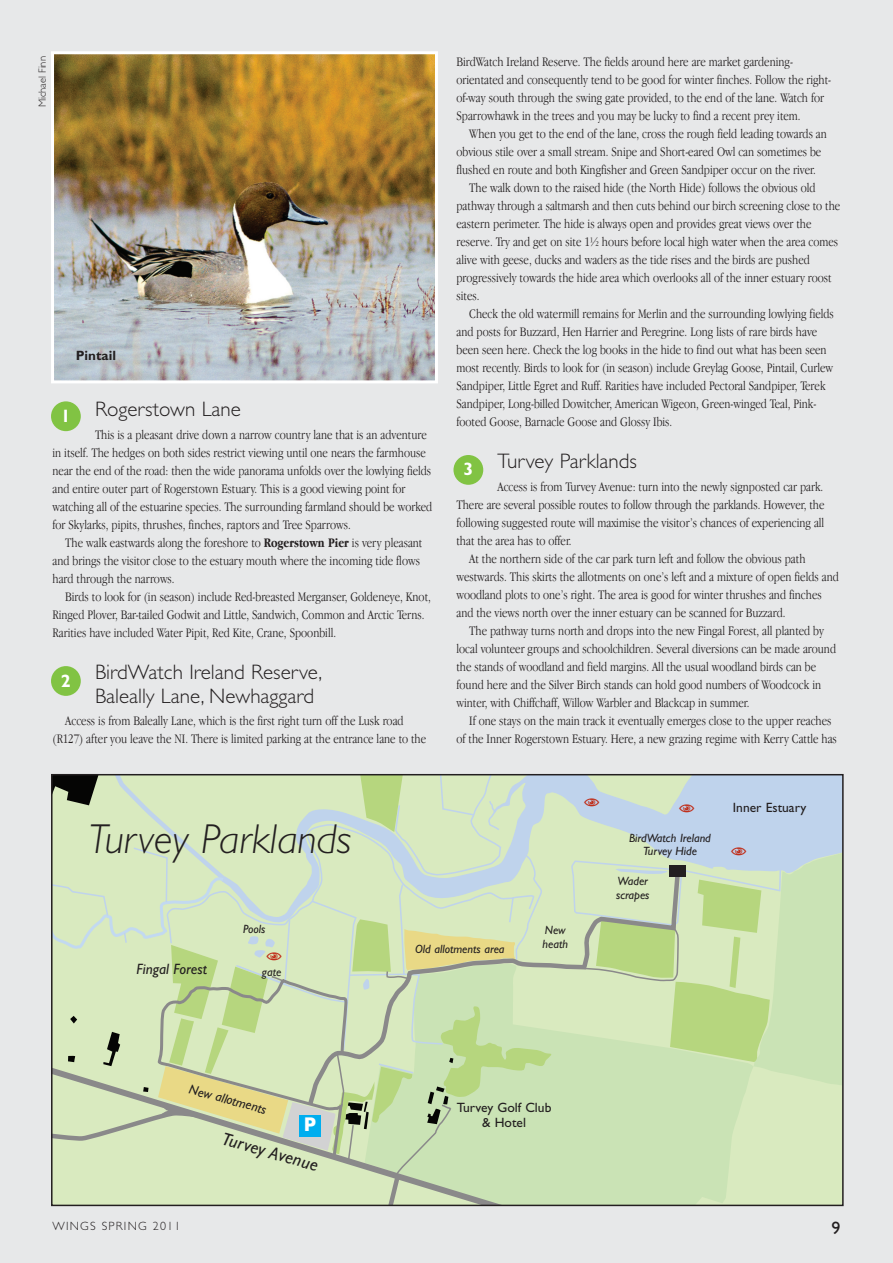
<style>
.page{position:relative;width:893px;height:1263px;background:#e7e8e9}
.page>*{position:absolute;margin:0;border:0;box-sizing:border-box;transform-origin:0 0}
.t1{font:italic 300 42px "Gill Sans";color:#231f20}
.t2{font:300 21px/24px "Gill Sans";color:#231f20}
.t3{font:italic 18px "Gill Sans";color:#231f20}
.t4{font:700 18px "Gill Sans";color:#fff}
.t5{font:18px "Gill Sans";color:#231f20}
.t6{font:700 18px "Futura";color:#fff}
.t7{font:italic 15px "Gill Sans";color:#231f20}
.t8{font:300 condensed 13.5px/18px "Garamond IT Cby BT";color:#231f20}
.t9{font:13.5px/15px "Gill Sans";color:#231f20;text-align:center}
.t10{font:italic 13.5px "Gill Sans";color:#231f20}
.t11{font:700 13.5px "Gill Sans";color:#231f20}
.t12{font:italic 12px/13.5px "Gill Sans";color:#231f20}
.t13{font:300 12px "Gill Sans";letter-spacing:.1em;color:#231f20}
.t14{font:300 10.5px "Gill Sans";color:#231f20}
.s1{font-weight:700}
</style>
<div class="page">
<img style="left:55px;top:55px;width:379px;height:324px">
<div style="left:51px;top:51px;width:387px;height:332px;border:3px solid #fff"></div>
<div style="left:51px;top:401px;width:30px;height:30px;background:#81c343;border-radius:50%"></div>
<div style="left:51px;top:666px;width:30px;height:30px;background:#81c343;border-radius:50%"></div>
<div style="left:453px;top:455px;width:30px;height:30px;background:#81c343;border-radius:50%"></div>
<div style="left:753px;top:1088px;width:88px;height:115px;background:#d9eabf"></div>
<svg style="left:580px;top:1088px;width:173px;height:115px;fill:#cae3b5"></svg>
<svg style="left:554px;top:777px;width:287px;height:95px;fill:#bfd3ec"></svg>
<div style="left:554px;top:1110px;width:26px;height:93px;background:#cae3b5"></div>
<svg style="left:554px;top:872px;width:128px;height:238px"></svg>
<svg style="left:570px;top:847px;width:273px;height:241px"></svg>
<svg style="left:584px;top:798px;width:15px;height:9px"></svg>
<svg style="left:679px;top:804px;width:15px;height:8px"></svg>
<svg style="left:52px;top:775px;width:502px;height:430px"></svg>
<p class="t14" style="left:38px;top:107px;width:53px;rotate:-90deg">Michael Finn</p>
<p class="t11" style="left:76px;top:350px;width:42px">Pintail</p>
<h2 class="t2" style="left:95px;top:399px;width:147px">Rogerstown Lane</h2>
<p class="t8" style="left:53px;top:426px;width:381px;text-indent:43px">This is a pleasant drive down a narrow country lane that is an adventure in itself. The hedges on both sides restrict viewing until one nears the farmhouse near the end of the road: then the wide panorama unfolds over the lowlying fields and entire outer part of Rogerstown Estuary. This is a good viewing point for watching all of the estuarine species. The surrounding farmland should be worked for Skylarks, pipits, thrushes, finches, raptors and Tree Sparrows.</p>
<p class="t8" style="left:53px;top:534px;width:371px;text-indent:13px">The walk eastwards along the foreshore to <span class="s1">Rogerstown Pier</span> is very pleasant and brings the visitor close to the estuary mouth where the incoming tide flows hard through the narrows.</p>
<p class="t8" style="left:53px;top:588px;width:380px;text-indent:13px">Birds to look for (in season) include Red-breasted Merganser, Goldeneye, Knot,<br>Ringed Plover, Bar-tailed Godwit and Little, Sandwich, Common and Arctic Terns.<br>Rarities have included Water Pipit, Red Kite, Crane, Spoonbill.</p>
<h2 class="t2" style="left:95px;top:662px;width:229px">BirdWatch Ireland Reserve,<br>Baleally Lane, Newhaggard</h2>
<p class="t8" style="left:53px;top:713px;width:375px;text-indent:13px">Access is from Baleally Lane, which is the first right turn off the Lusk road (R127) after you leave the NI. There is limited parking at the entrance lane to the</p>
<h3 class="t4" style="left:61px;top:409px;width:11px">1</h3>
<h3 class="t4" style="left:61px;top:674px;width:11px">2</h3>
<h1 class="t1" style="left:88px;top:823px;width:264px">Turvey Parklands</h1>
<p class="t8" style="left:456px;top:54px;width:376px">BirdWatch Ireland Reserve. The fields around here are market gardening&shy;orientated and consequently tend to be good for winter finches. Follow the right&shy;of-way south through the swing gate provided, to the end of the lane. Watch for Sparrowhawk in the trees and you may be lucky to find a recent prey item.</p>
<p class="t8" style="left:469px;top:126px;width:359px">When you get to the end of the lane, cross the rough field leading towards an</p>
<p class="t8" style="left:456px;top:144px;width:366px">obvious stile over a small stream. Snipe and Short-eared Owl can sometimes be</p>
<p class="t8" style="left:456px;top:162px;width:361px">flushed en route and both Kingfisher and Green Sandpiper occur on the river.</p>
<p class="t8" style="left:469px;top:180px;width:348px">The walk down to the raised hide (the North Hide) follows the obvious old</p>
<p class="t8" style="left:456px;top:198px;width:385px">pathway through a saltmarsh and then cuts behind our birch screening close to the</p>
<p class="t8" style="left:456px;top:216px;width:356px">eastern perimeter. The hide is always open and provides great views over the</p>
<p class="t8" style="left:456px;top:234px;width:383px">reserve. Try and get on site 1½ hours before local high water when the area comes</p>
<p class="t8" style="left:456px;top:252px;width:355px">alive with geese, ducks and waders as the tide rises and the birds are pushed</p>
<p class="t8" style="left:456px;top:270px;width:377px">progressively towards the hide area which overlooks all of the inner estuary roost</p>
<p class="t8" style="left:456px;top:288px;width:24px">sites.</p>
<p class="t8" style="left:469px;top:306px;width:366px">Check the old watermill remains for Merlin and the surrounding lowlying fields</p>
<p class="t8" style="left:456px;top:324px;width:362px">and posts for Buzzard, Hen Harrier and Peregrine. Long lists of rare birds have</p>
<p class="t8" style="left:456px;top:342px;width:372px">been seen here. Check the log books in the hide to find out what has been seen</p>
<p class="t8" style="left:456px;top:360px;width:378px">most recently. Birds to look for (in season) include Greylag Goose, Pintail, Curlew</p>
<p class="t8" style="left:456px;top:378px;width:371px">Sandpiper, Little Egret and Ruff. Rarities have included Pectoral Sandpiper, Terek</p>
<p class="t8" style="left:456px;top:396px;width:361px">Sandpiper, Long-billed Dowitcher, American Wigeon, Green-winged Teal, Pink-</p>
<p class="t8" style="left:456px;top:414px;width:217px">footed Goose, Barnacle Goose and Glossy Ibis.</p>
<h2 class="t2" style="left:497px;top:451px;width:141px">Turvey Parklands</h2>
<p class="t8" style="left:456px;top:478px;width:369px;text-align:justify;text-indent:41px">Access is from Turvey Avenue: turn into the newly signposted car park.<br>There are several possible routes to follow through the parklands. However, the following suggested route will maximise the visitor’s chances of experiencing all that the area has to offer.</p>
<p class="t8" style="left:456px;top:550px;width:384px;text-indent:13px">At the northern side of the car park turn left and follow the obvious path westwards. This skirts the allotments on one’s left and a mixture of open fields and woodland plots to one’s right. The area is good for winter thrushes and finches and the views north over the inner estuary can be scanned for Buzzard.</p>
<p class="t8" style="left:456px;top:622px;width:381px;text-indent:13px">The pathway turns north and drops into the new Fingal Forest, all planted by local volunteer groups and schoolchildren. Several diversions can be made around the stands of woodland and field margins. All the usual woodland birds can be found here and the Silver Birch stands can hold good numbers of Woodcock in winter, with Chiffchaff, Willow Warbler and Blackcap in summer.</p>
<p class="t8" style="left:456px;top:712px;width:382px;text-align:center">If one stays on the main track it eventually emerges close to the upper reaches<br>of the Inner Rogerstown Estuary. Here, a new grazing regime with Kerry Cattle has</p>
<h3 class="t4" style="left:463px;top:463px;width:11px">3</h3>
<p class="t12" style="left:629px;top:832px;width:83px;text-align:center">BirdWatch Ireland<br>Turvey Hide</p>
<p class="t12" style="left:616px;top:876px;width:35px">Wader scrapes</p>
<p class="t9" style="left:733px;top:801px;width:75px">Inner Estuary</p>
<p class="t12" style="left:243px;top:923px;width:24px">Pools</p>
<p class="t12" style="left:542px;top:924px;width:27px">New heath</p>
<p class="t12" style="left:415px;top:943px;width:91px">Old allotments area</p>
<p class="t7" style="left:137px;top:964px;width:72px">Fingal Forest</p>
<p class="t12" style="left:262px;top:966px;width:21px">gate</p>
<p class="t10" style="left:191px;top:1084px;width:81px;rotate:15deg">New allotments</p>
<h3 class="t3" style="left:224px;top:1131px;width:101px;rotate:16deg">Turvey Avenue</h3>
<h3 class="t6" style="left:304px;top:1116px;width:13px">P</h3>
<p class="t9" style="left:457px;top:1101px;width:96px">Turvey Golf Club &amp; Hotel</p>
<p class="t13" style="left:53px;top:1221px;width:129px">WINGS SPRING 2011</p>
<h3 class="t5" style="left:831px;top:1221px;width:10px">9</h3>
</div>
